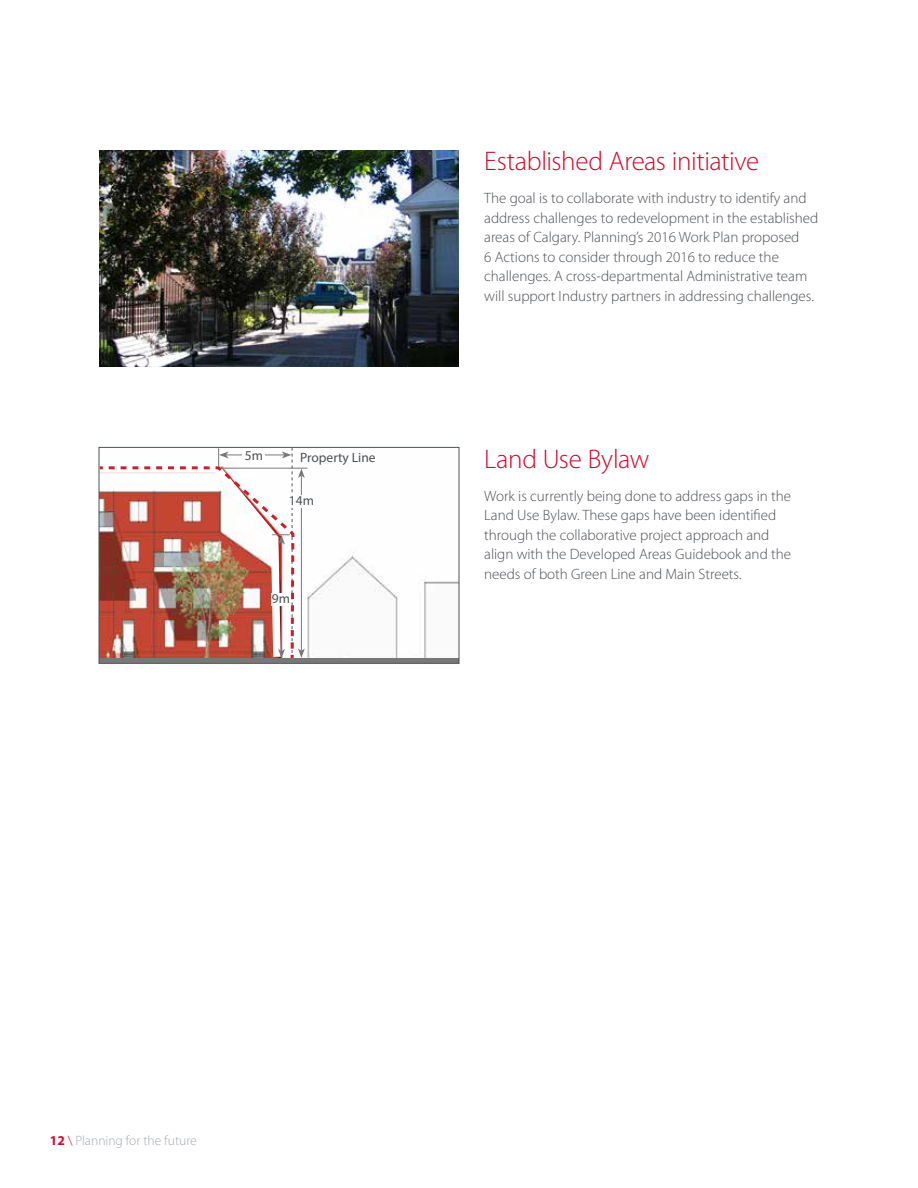
<style>
.page{position:relative;width:918px;height:1188px;background:#fff}
.page>*{position:absolute;margin:0;border:0;box-sizing:border-box;transform-origin:0 0}
.t1{font:300 27px "Myriad Pro";letter-spacing:-.015em;color:#cf0a2c}
.t2{font:300 15px/19.5px "Myriad Pro";color:#4b4f54}
.t3{font:300 13.5px "Myriad Pro";color:#a4a9ad}
.t4{font:13.5px "Myriad Pro";color:#4b4f54}
.s1{font-weight:700;color:#cf0a2c}
.s2{color:#cf0a2c}
</style>
<div class="page">
<img style="left:120px;top:467px;width:337px;height:202px">
<hr style="left:218px;top:468px;width:90px;height:1px;background:#787878">
<div style="left:99px;top:658px;width:360px;height:5px;background:#787878"></div>
<div style="left:288px;top:495px;width:27px;height:13px;background:#fff"></div>
<img style="left:98px;top:448px;width:207px;height:216px">
<div style="left:99px;top:447px;width:360px;height:217px;border:1px solid #48535b"></div>
<img style="left:99px;top:151px;width:360px;height:216px">
<p class="t4" style="left:245px;top:447px;width:20px">5m</p>
<p class="t4" style="left:300px;top:450px;width:77px">Property Line</p>
<p class="t4" style="left:289px;top:492px;width:27px">14m</p>
<p class="t4" style="left:272px;top:590px;width:20px">9m</p>
<h1 class="t1" style="left:484px;top:145px;width:277px">Established Areas initiative</h1>
<p class="t2" style="left:484px;top:188px;width:336px">The goal is to collaborate with industry to identify and address challenges to redevelopment in the established areas of Calgary. Planning’s 2016 Work Plan proposed<br>6 Actions to consider through 2016 to reduce the challenges. A cross-departmental Administrative team will support Industry partners in addressing challenges.</p>
<h1 class="t1" style="left:484px;top:443px;width:167px">Land Use Bylaw</h1>
<p class="t2" style="left:484px;top:486px;width:308px">Work is currently being done to address gaps in the Land Use Bylaw. These gaps have been identified through the collaborative project approach and align with the Developed Areas Guidebook and the needs of both Green Line and Main Streets.</p>
<p class="t3" style="left:50px;top:1132px;width:148px"><span class="s1">12</span> <span class="s2">\</span> Planning for the future</p>
</div>
